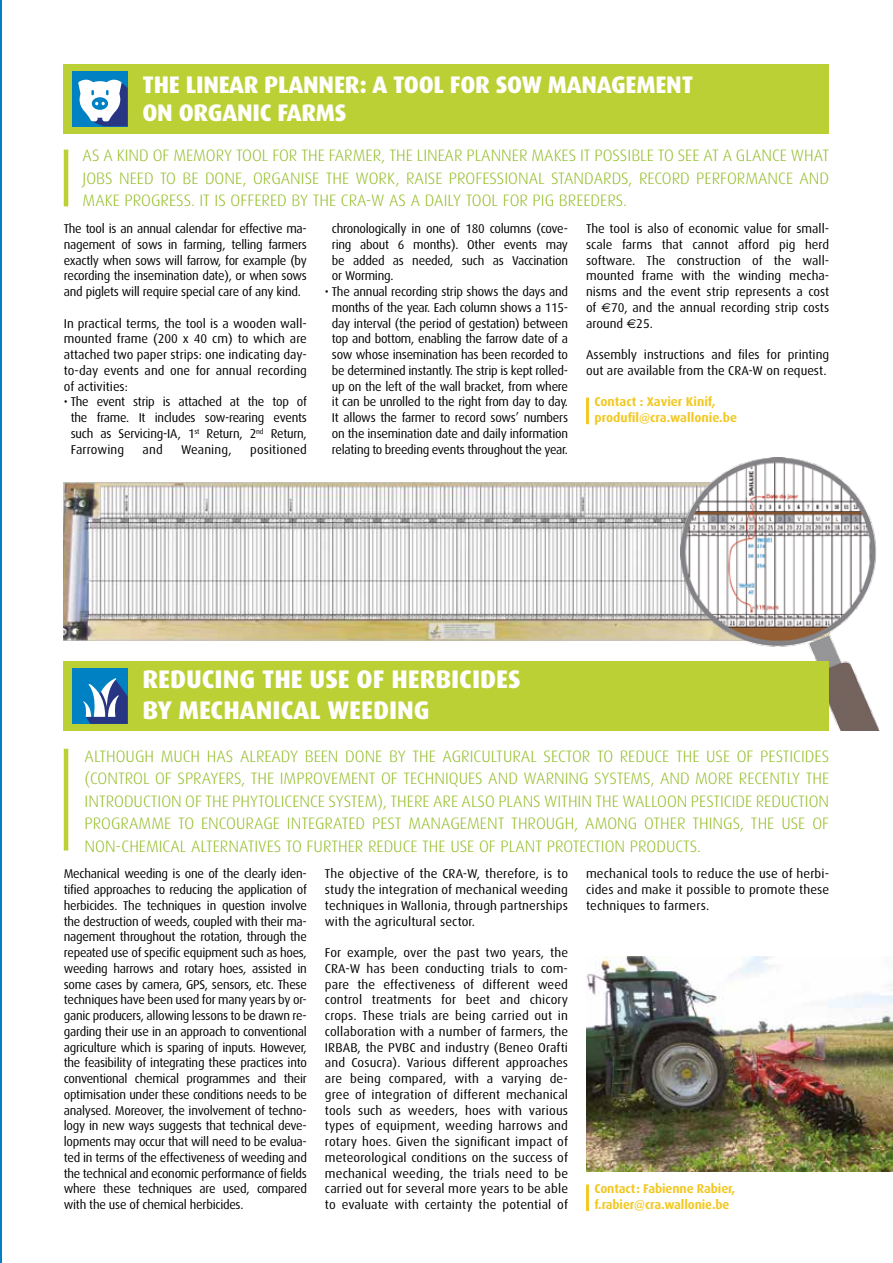
<style>
.page{position:relative;width:893px;height:1263px;background:#fff}
.page>*{position:absolute;margin:0;border:0;box-sizing:border-box;transform-origin:0 0}
.t1{font:800 25.5px/30.6px "Dax";color:#fff}
.t2{font:800 24px/28.8px "Dax";letter-spacing:-.01em;color:#fff}
.t3{font:300 16.5px/22.5px "Dax";color:#90ba1e;text-align:justify}
.t4{font:12.75px/15.8px "Dax";letter-spacing:-.02em;color:#000;text-align:justify}
.t5{font:700 12.75px/15.8px "Dax";letter-spacing:-.01em;color:#f2c823}
.t6{font:12.75px/15.8px "Dax";color:#000}
.t7{font:12.75px "Dax";letter-spacing:.01em;color:#000}
.s1{font-family:"Euro Sans"}
</style>
<div class="page">
<hr style="left:0;top:0;width:1px;height:1263px;background:#0081c3">
<img style="left:586px;top:957px;width:307px;height:214px">
<hr style="left:586px;top:1184px;width:3px;height:27px;background:#f2c823">
<hr style="left:64px;top:749px;width:4px;height:101px;background:#bbd034">
<hr style="left:586px;top:398px;width:3px;height:26px;background:#f2c823">
<hr style="left:64px;top:150px;width:4px;height:56px;background:#bbd034">
<div style="left:64px;top:64px;width:765px;height:69px;background:#bbd034"></div>
<img style="left:64px;top:483px;width:617px;height:157px">
<div style="left:72px;top:71px;width:56px;height:55px;background:#0081c3"></div>
<svg style="left:78px;top:79px;width:50px;height:47px"></svg>
<img style="left:681px;top:458px;width:199px;height:273px">
<div style="left:64px;top:661px;width:765px;height:70px;background:#bbd034"></div>
<div style="left:72px;top:668px;width:56px;height:56px;background:#0081c3"></div>
<svg style="left:83px;top:678px;width:45px;height:46px"></svg>
<h2 class="t2" style="left:142px;top:70px;width:552px">THE LINEAR PLANNER: A TOOL FOR SOW MANAGEMENT<br>ON ORGANIC FARMS</h2>
<p class="t3" style="left:83px;top:144px;width:748px">AS A KIND OF MEMORY TOOL FOR THE FARMER, THE LINEAR PLANNER MAKES IT POSSIBLE TO SEE AT A GLANCE WHAT JOBS NEED TO BE DONE, ORGANISE THE WORK, RAISE PROFESSIONAL STANDARDS, RECORD PERFORMANCE AND MAKE PROGRESS. IT IS OFFERED BY THE CRA-W AS A DAILY TOOL FOR PIG BREEDERS.</p>
<p class="t4" style="left:64px;top:221px;width:245px">The tool is an annual calendar for effective ma&shy;nagement of sows in farming, telling farmers exactly when sows will farrow, for example (by recording the insemination date), or when sows and piglets will require special care of any kind.</p>
<p class="t4" style="left:64px;top:315px;width:245px">In practical terms, the tool is a wooden wall&shy;mounted frame (200 x 40 cm) to which are attached two paper strips: one indicating day&shy;to-day events and one for annual recording of activities:</p>
<p class="t4" style="left:71px;top:394px;width:238px;text-indent:-7px">• The event strip is attached at the top of the frame. It includes sow-rearing events such as Servicing-IA, 1<sup>st</sup> Return, 2<sup>nd</sup> Return, Farrowing</p>
<p class="t4" style="left:143px;top:441px;width:22px">and</p>
<p class="t7" style="left:181px;top:442px;width:52px">Weaning,</p>
<p class="t7" style="left:250px;top:442px;width:58px">positioned</p>
<p class="t4" style="left:332px;top:221px;width:238px">chronologically in one of 180 columns (cove&shy;ring about 6 months). Other events may be added as needed, such as Vaccination or Worming.</p>
<p class="t4" style="left:325px;top:284px;width:245px;text-align:center">• The annual recording strip shows the days and months of the year. Each column shows a 115- day interval (the period of gestation) between top and bottom, enabling the farrow date of a sow whose insemination has been recorded to be determined instantly. The strip is kept rolled&shy;up on the left of the wall bracket, from where it can be unrolled to the right from day to day.<br>It allows the farmer to record sows’ numbers on the insemination date and daily information relating to breeding events throughout the year.</p>
<p class="t4" style="left:586px;top:221px;width:245px">The tool is also of economic value for small&shy;scale farms that cannot afford pig herd software. The construction of the wall&shy;mounted frame with the winding mecha&shy;nisms and the event strip represents a cost of <span class="s1">€</span>70, and the annual recording strip costs around <span class="s1">€</span>25.</p>
<p class="t6" style="left:586px;top:347px;width:245px">Assembly instructions and files for printing out are available from the CRA-W on request.</p>
<p class="t5" style="left:595px;top:394px;width:144px">Contact : Xavier Kinif, produfil@cra.wallonie.be</p>
<h1 class="t1" style="left:142px;top:664px;width:380px">REDUCING THE USE OF HERBICIDES<br>BY MECHANICAL WEEDING</h1>
<p class="t3" style="left:85px;top:745px;width:746px">ALTHOUGH MUCH HAS ALREADY BEEN DONE BY THE AGRICULTURAL SECTOR TO REDUCE THE USE OF PESTICIDES (CONTROL OF SPRAYERS, THE IMPROVEMENT OF TECHNIQUES AND WARNING SYSTEMS, AND MORE RECENTLY THE INTRODUCTION OF THE PHYTOLICENCE SYSTEM), THERE ARE ALSO PLANS WITHIN THE WALLOON PESTICIDE REDUCTION PROGRAMME TO ENCOURAGE INTEGRATED PEST MANAGEMENT THROUGH, AMONG OTHER THINGS, THE USE OF NON-CHEMICAL ALTERNATIVES TO FURTHER REDUCE THE USE OF PLANT PROTECTION PRODUCTS.</p>
<p class="t4" style="left:64px;top:866px;width:245px">Mechanical weeding is one of the clearly iden&shy;tified approaches to reducing the application of herbicides. The techniques in question involve the destruction of weeds, coupled with their ma&shy;nagement throughout the rotation, through the repeated use of specific equipment such as hoes, weeding harrows and rotary hoes, assisted in some cases by camera, GPS, sensors, etc. These techniques have been used for many years by or&shy;ganic producers, allowing lessons to be drawn re&shy;garding their use in an approach to conventional agriculture which is sparing of inputs. However, the feasibility of integrating these practices into conventional chemical programmes and their optimisation under these conditions needs to be analysed. Moreover, the involvement of techno&shy;logy in new ways suggests that technical deve&shy;lopments may occur that will need to be evalua&shy;ted in terms of the effectiveness of weeding and the technical and economic performance of fields where these techniques are used, compared with the use of chemical herbicides.</p>
<p class="t4" style="left:325px;top:866px;width:245px">The objective of the CRA-W, therefore, is to study the integration of mechanical weeding techniques in Wallonia, through partnerships with the agricultural sector.</p>
<p class="t4" style="left:325px;top:945px;width:245px">For example, over the past two years, the CRA-W has been conducting trials to com&shy;pare the effectiveness of different weed control treatments for beet and chicory crops. These trials are being carried out in collaboration with a number of farmers, the IRBAB, the PVBC and industry (Beneo Orafti and Cosucra). Various different approaches are being compared, with a varying de&shy;gree of integration of different mechanical tools such as weeders, hoes with various types of equipment, weeding harrows and rotary hoes. Given the significant impact of meteorological conditions on the success of mechanical weeding, the trials need to be carried out for several more years to be able to evaluate with certainty the potential of</p>
<p class="t4" style="left:586px;top:866px;width:245px">mechanical tools to reduce the use of herbi&shy;cides and make it possible to promote these techniques to farmers.</p>
<p class="t5" style="left:595px;top:1181px;width:142px">Contact : Fabienne Rabier, f.rabier@cra.wallonie.be</p>
</div>
